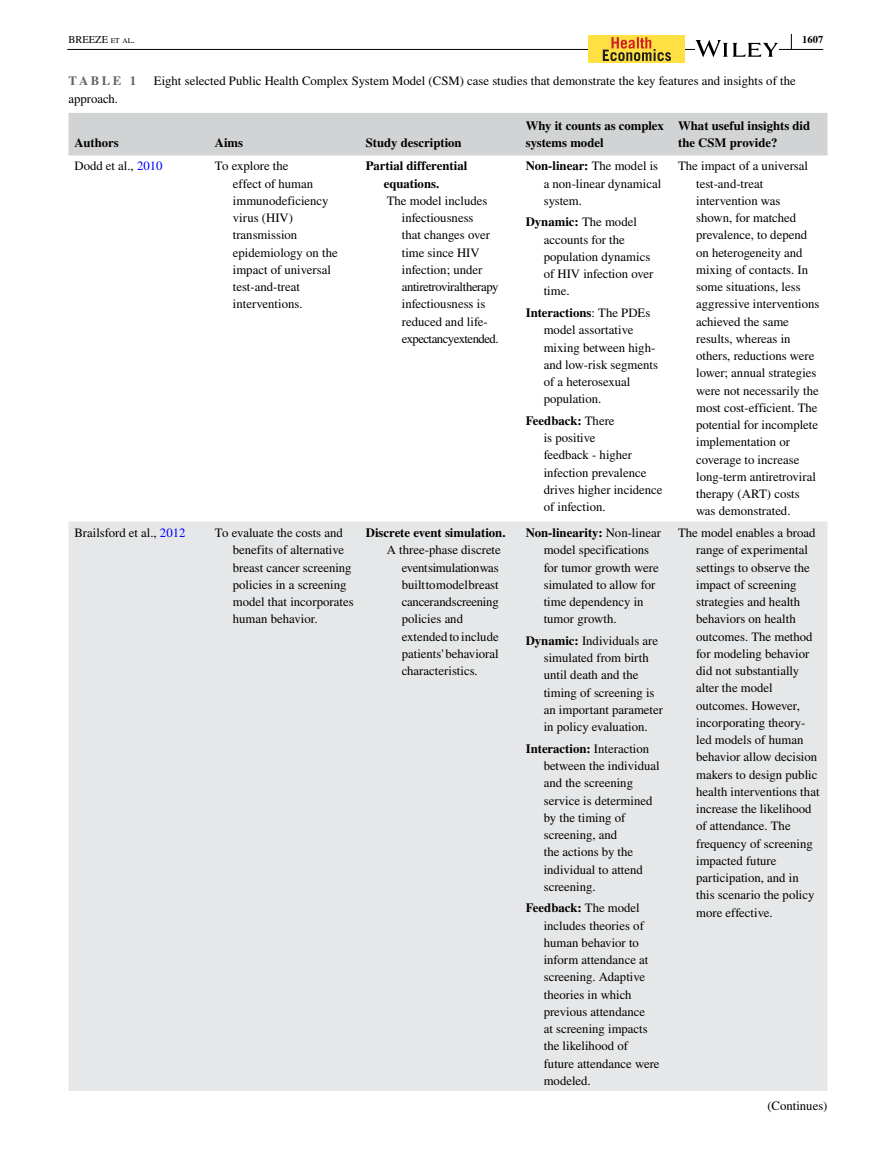
<style>
.page{position:relative;width:893px;height:1174px;background:#fff}
.page>*{position:absolute;margin:0;border:0;box-sizing:border-box;transform-origin:0 0}
.t1{font:12.75px/17.2px "STIX";color:#000}
.t2{font:700 12.75px/17.2px "STIX";color:#000}
.t3{font:700 12.75px "STIX";letter-spacing:.2em;color:#636466}
.t4{font:10.5px "STIX";color:#000}
.t5{font:700 10.5px "STIX";color:#000}
.s1{font-size:7.35px}
.s2{color:#00f}
.s3{font-weight:700}
</style>
<div class="page">
<hr style="left:67px;top:49px;width:756px;height:1px;background:#000">
<svg style="left:696px;top:40px;width:82px;height:17px"></svg>
<div style="left:589px;top:35px;width:96px;height:27px;background:#fee042"></div>
<svg style="left:603px;top:37px;width:68px;height:24px"></svg>
<svg style="left:791px;top:34px;width:1px;height:15px"></svg>
<div style="left:68px;top:113px;width:759px;height:41px;background:#d1d3d4"></div>
<div style="left:68px;top:521px;width:759px;height:569px;background:#e6e7e8"></div>
<hr style="left:68px;top:154px;width:141px;height:1px;background:#d1d3d4">
<hr style="left:209px;top:154px;width:151px;height:1px;background:#d1d3d4">
<hr style="left:360px;top:154px;width:160px;height:1px;background:#d1d3d4">
<hr style="left:520px;top:154px;width:152px;height:1px;background:#d1d3d4">
<hr style="left:672px;top:154px;width:155px;height:1px;background:#d1d3d4">
<p class="t4" style="left:68px;top:32px;width:68px">BREEZE <span class="s1">et al</span>.</p>
<p class="t5" style="left:802px;top:34px;width:22px">1607</p>
<p class="t3" style="left:68px;top:73px;width:69px">TABLE 1</p>
<p class="t1" style="left:154px;top:73px;width:643px">Eight selected Public Health Complex System Model (CSM) case studies that demonstrate the key features and insights of the</p>
<p class="t1" style="left:68px;top:91px;width:51px">approach.</p>
<p class="t2" style="left:74px;top:134px;width:46px">Authors</p>
<p class="t2" style="left:215px;top:134px;width:30px">Aims</p>
<p class="t2" style="left:366px;top:134px;width:97px">Study description</p>
<p class="t2" style="left:526px;top:117px;width:140px">Why it counts as complex systems model</p>
<p class="t2" style="left:678px;top:117px;width:134px">What useful insights did the CSM provide?</p>
<p class="t1" style="left:74px;top:158px;width:90px">Dodd et al., <span class="s2">2010</span></p>
<p class="t1" style="left:233px;top:158px;width:106px;text-indent:-18px">To explore the<br>effect of human immunodeficiency virus (HIV) transmission epidemiology on the impact of universal test-and-treat interventions.</p>
<p class="t2" style="left:384px;top:157px;width:85px;text-indent:-18px">Partial differential equations.</p>
<p class="t1" style="left:402px;top:193px;width:98px;text-indent:-15px">The model includes infectiousness<br>that changes over time since HIV infection; under antiretroviral therapy infectiousness is reduced and life&shy;expectancy extended.</p>
<p class="t1" style="left:74px;top:525px;width:112px">Brailsford et al., <span class="s2">2012</span></p>
<p class="t1" style="left:233px;top:525px;width:122px;text-indent:-18px">To evaluate the costs and benefits of alternative breast cancer screening policies in a screening model that incorporates human behavior.</p>
<p class="t2" style="left:366px;top:524px;width:141px">Discrete event simulation.</p>
<p class="t1" style="left:402px;top:542px;width:100px;text-indent:-15px">A three-phase discrete event simulation was built to model breast cancer and screening policies and extended to include patients' behavioral characteristics.</p>
<p class="t1" style="left:544px;top:158px;width:119px;text-indent:-18px"><span class="s3">Non-linear:</span> The model is a non-linear dynamical system.</p>
<p class="t1" style="left:696px;top:158px;width:125px;text-indent:-18px">The impact of a universal test-and-treat intervention was shown, for matched prevalence, to depend on heterogeneity and mixing of contacts. In some situations, less aggressive interventions achieved the same results, whereas in others, reductions were lower; annual strategies were not necessarily the most cost-efficient. The potential for incomplete implementation or coverage to increase long-term antiretroviral therapy (ART) costs was demonstrated.</p>
<p class="t1" style="left:544px;top:214px;width:111px;text-indent:-18px"><span class="s3">Dynamic:</span> The model accounts for the population dynamics of HIV infection over time.</p>
<p class="t1" style="left:544px;top:305px;width:116px;text-indent:-18px"><span class="s3">Interactions</span>: The PDEs model assortative mixing between high&shy;and low-risk segments of a heterosexual population.</p>
<p class="t1" style="left:544px;top:413px;width:120px;text-indent:-18px"><span class="s3">Feedback:</span> There<br>is positive<br>feedback - higher infection prevalence drives higher incidence of infection.</p>
<p class="t1" style="left:544px;top:525px;width:119px;text-indent:-18px"><span class="s3">Non-linearity:</span> Non-linear model specifications for tumor growth were simulated to allow for time dependency in tumor growth.</p>
<p class="t1" style="left:696px;top:525px;width:125px;text-indent:-18px">The model enables a broad range of experimental settings to observe the impact of screening strategies and health behaviors on health outcomes. The method for modeling behavior did not substantially alter the model outcomes. However, incorporating theory&shy;led models of human behavior allow decision makers to design public health interventions that increase the likelihood of attendance. The frequency of screening impacted future participation, and in this scenario the policy more effective.</p>
<p class="t1" style="left:544px;top:633px;width:121px;text-indent:-18px"><span class="s3">Dynamic:</span> Individuals are simulated from birth until death and the timing of screening is an important parameter in policy evaluation.</p>
<p class="t1" style="left:544px;top:740px;width:117px;text-indent:-18px"><span class="s3">Interaction:</span> Interaction between the individual and the screening service is determined by the timing of screening, and<br>the actions by the individual to attend screening.</p>
<p class="t1" style="left:544px;top:900px;width:117px;text-indent:-18px"><span class="s3">Feedback:</span> The model includes theories of human behavior to inform attendance at screening. Adaptive theories in which previous attendance<br>at screening impacts the likelihood of future attendance were modeled.</p>
<p class="t1" style="left:767px;top:1097px;width:62px">(Continues)</p>
</div>
